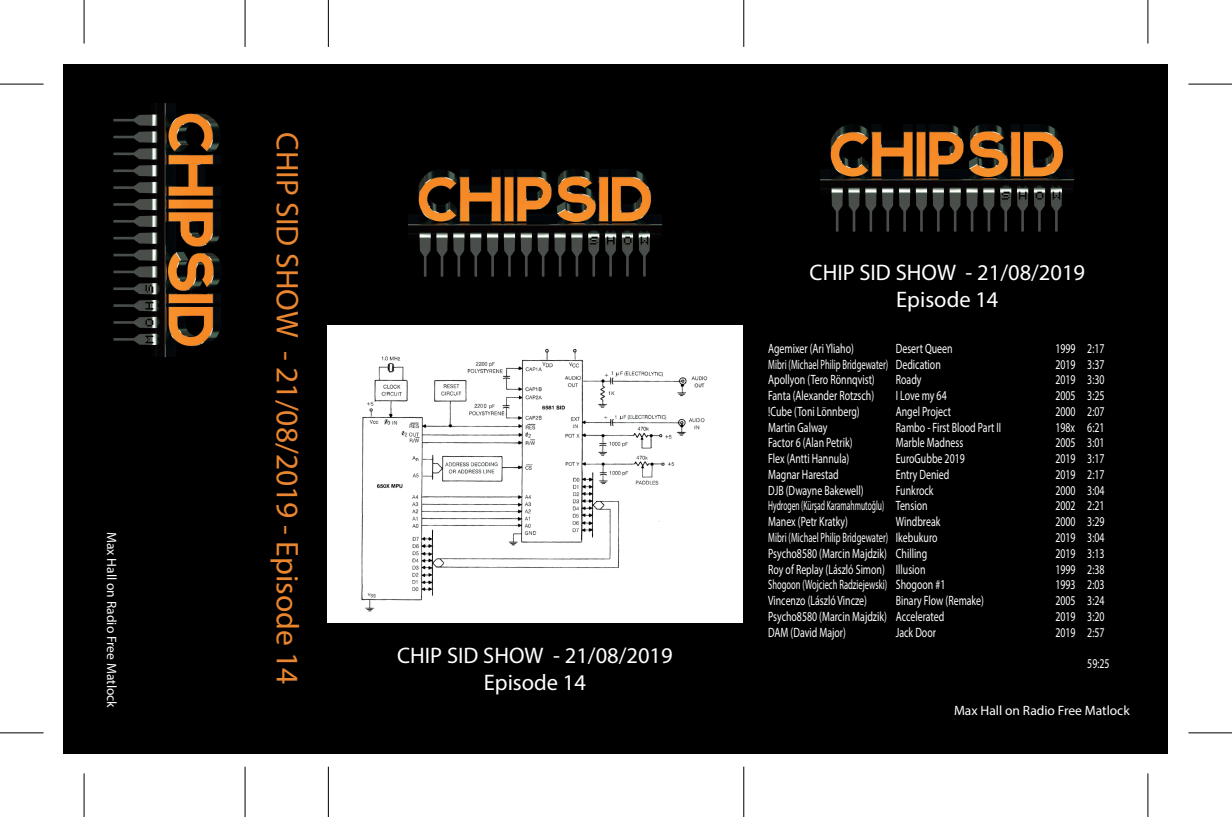
<style>
.page{position:relative;width:1232px;height:817px;background:#fff}
.page>*{position:absolute;margin:0;border:0;box-sizing:border-box;transform-origin:0 0}
.t1{font:31.5px "Myriad Pro";color:#ea862f}
.t2{font:22.5px/27px "Myriad Pro";color:#fff;text-align:center}
.t3{font:13.5px "Myriad Pro";color:#fff;scale:.73 1}
.t4{font:13.5px "Myriad Pro";color:#fff;scale:.63 1}
.t5{font:13.5px "Myriad Pro";color:#fff}
.t6{font:13.5px "Myriad Pro";color:#fff;scale:.56 1}
</style>
<div class="page">
<div style="left:64px;top:64px;width:1103px;height:688px;background:#000"></div>
<img style="left:113px;top:103px;width:108px;height:255px">
<img style="left:408px;top:169px;width:255px;height:108px">
<div style="left:327px;top:325px;width:415px;height:297px;background:#fff"></div>
<img style="left:361px;top:348px;width:347px;height:264px">
<img style="left:820px;top:124px;width:255px;height:108px">
<hr style="left:1147px;top:773px;width:1px;height:43px;background:#000">
<hr style="left:1188px;top:732px;width:43px;height:1px;background:#000">
<hr style="left:1188px;top:84px;width:43px;height:1px;background:#000">
<hr style="left:1147px;top:0;width:1px;height:44px;background:#000">
<hr style="left:84px;top:773px;width:1px;height:43px;background:#000">
<hr style="left:0;top:732px;width:44px;height:1px;background:#000">
<hr style="left:0;top:84px;width:44px;height:1px;background:#000">
<hr style="left:84px;top:0;width:1px;height:44px;background:#000">
<hr style="left:743px;top:766px;width:1px;height:50px;background:#000">
<hr style="left:743px;top:0;width:1px;height:47px;background:#000">
<hr style="left:328px;top:766px;width:1px;height:50px;background:#000">
<hr style="left:328px;top:0;width:1px;height:47px;background:#000">
<hr style="left:245px;top:766px;width:1px;height:50px;background:#000">
<hr style="left:245px;top:0;width:1px;height:47px;background:#000">
<p class="t5" style="left:120px;top:531px;width:177px;rotate:90deg">Max Hall on Radio Free Matlock</p>
<h1 class="t1" style="left:307px;top:132px;width:553px;rotate:90deg">CHIP SID SHOW - 21/08/2019 - Episode 14</h1>
<h2 class="t2" style="left:397px;top:641px;width:277px">CHIP SID SHOW - 21/08/2019</h2>
<h2 class="t2" style="left:483px;top:668px;width:104px">Episode 14</h2>
<h2 class="t2" style="left:809px;top:258px;width:277px">CHIP SID SHOW - 21/08/2019<br>Episode 14</h2>
<p class="t3" style="left:768px;top:339px;width:119px">Agemixer (Ari Yliaho)</p>
<p class="t3" style="left:895px;top:339px;width:79px">Desert Queen</p>
<p class="t3" style="left:1055px;top:339px;width:69px">1999 2:17</p>
<p class="t4" style="left:768px;top:355px;width:275px">Mibri (Michael Philip Bridgewater) Dedication</p>
<p class="t3" style="left:1055px;top:355px;width:69px">2019 3:37</p>
<p class="t3" style="left:768px;top:371px;width:147px">Apollyon (Tero Rönnqvist)</p>
<p class="t3" style="left:895px;top:371px;width:37px">Roady</p>
<p class="t3" style="left:1055px;top:371px;width:69px">2019 3:30</p>
<p class="t3" style="left:768px;top:387px;width:147px">Fanta (Alexander Rotzsch)</p>
<p class="t3" style="left:895px;top:387px;width:71px">I Love my 64</p>
<p class="t3" style="left:1055px;top:387px;width:69px">2005 3:25</p>
<p class="t3" style="left:768px;top:403px;width:127px">!Cube (Toni Lönnberg)</p>
<p class="t3" style="left:895px;top:403px;width:77px">Angel Project</p>
<p class="t3" style="left:1055px;top:403px;width:69px">2000 2:07</p>
<p class="t3" style="left:768px;top:418px;width:83px">Martin Galway</p>
<p class="t3" style="left:895px;top:418px;width:146px">Rambo - First Blood Part II</p>
<p class="t3" style="left:1055px;top:418px;width:69px">198x 6:21</p>
<p class="t3" style="left:768px;top:434px;width:117px">Factor 6 (Alan Petrik)</p>
<p class="t3" style="left:895px;top:434px;width:94px">Marble Madness</p>
<p class="t3" style="left:1055px;top:434px;width:69px">2005 3:01</p>
<p class="t3" style="left:768px;top:450px;width:112px">Flex (Antti Hannula)</p>
<p class="t3" style="left:895px;top:450px;width:96px">EuroGubbe 2019</p>
<p class="t3" style="left:1055px;top:450px;width:69px">2019 3:17</p>
<p class="t3" style="left:768px;top:466px;width:98px">Magnar Harestad</p>
<p class="t3" style="left:895px;top:466px;width:75px">Entry Denied</p>
<p class="t3" style="left:1055px;top:466px;width:69px">2019 2:17</p>
<p class="t3" style="left:768px;top:481px;width:132px">DJB (Dwayne Bakewell)</p>
<p class="t3" style="left:895px;top:481px;width:53px">Funkrock</p>
<p class="t3" style="left:1055px;top:481px;width:69px">2000 3:04</p>
<p class="t6" style="left:768px;top:497px;width:286px">Hydrogen (Kürşad Karamahmutoğlu) Tension</p>
<p class="t3" style="left:1055px;top:497px;width:69px">2002 2:21</p>
<p class="t3" style="left:768px;top:513px;width:111px">Manex (Petr Kratky)</p>
<p class="t3" style="left:895px;top:513px;width:63px">Windbreak</p>
<p class="t3" style="left:1055px;top:513px;width:69px">2000 3:29</p>
<p class="t4" style="left:768px;top:528px;width:270px">Mibri (Michael Philip Bridgewater) Ikebukuro</p>
<p class="t3" style="left:1055px;top:528px;width:69px">2019 3:04</p>
<p class="t3" style="left:768px;top:544px;width:219px">Psycho8580 (Marcin Majdzik) Chilling</p>
<p class="t3" style="left:1055px;top:544px;width:69px">2019 3:13</p>
<p class="t3" style="left:768px;top:560px;width:217px">Roy of Replay (László Simon) Illusion</p>
<p class="t3" style="left:1055px;top:560px;width:69px">1999 2:38</p>
<p class="t4" style="left:768px;top:576px;width:283px">Shogoon (Wojciech Radziejewski) Shogoon #1</p>
<p class="t3" style="left:1055px;top:576px;width:69px">1993 2:03</p>
<p class="t3" style="left:768px;top:591px;width:137px">Vincenzo (László Vincze)</p>
<p class="t3" style="left:895px;top:591px;width:122px">Binary Flow (Remake)</p>
<p class="t3" style="left:1055px;top:591px;width:69px">2005 3:24</p>
<p class="t3" style="left:768px;top:607px;width:243px">Psycho8580 (Marcin Majdzik) Accelerated</p>
<p class="t3" style="left:1055px;top:607px;width:69px">2019 3:20</p>
<p class="t3" style="left:768px;top:623px;width:108px">DAM (David Major)</p>
<p class="t3" style="left:895px;top:623px;width:57px">Jack Door</p>
<p class="t3" style="left:1055px;top:623px;width:69px">2019 2:57</p>
<p class="t3" style="left:1087px;top:654px;width:32px">59:25</p>
<p class="t5" style="left:953px;top:701px;width:177px">Max Hall on Radio Free Matlock</p>
</div>
